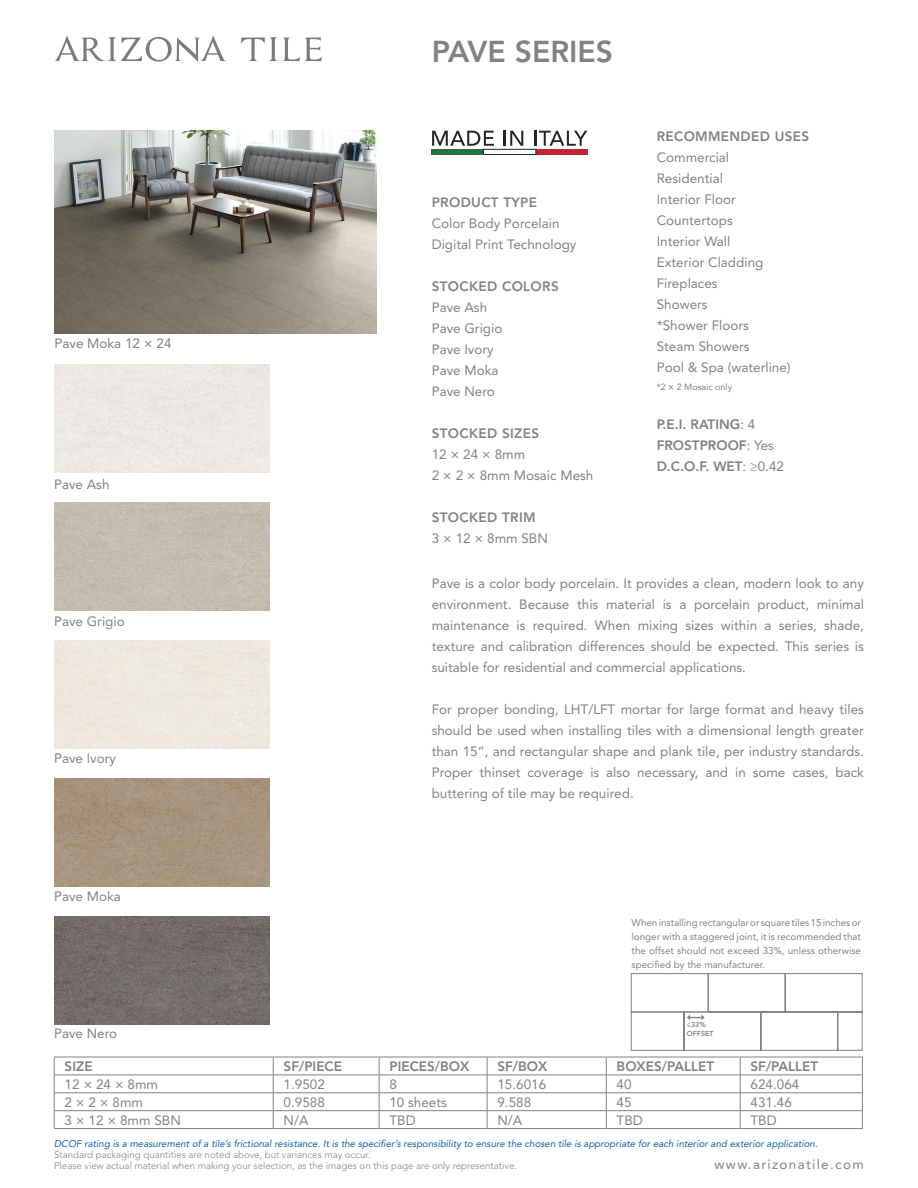
<style>
.page{position:relative;width:918px;height:1188px;background:#fff}
.page>*{position:absolute;margin:0;border:0;box-sizing:border-box;transform-origin:0 0}
.t1{font:800 30px "Avenir LT Std";color:#808285}
.t2{font:13.5px/21px "Avenir LT Std";color:#808385;text-align:justify}
.t3{font:13.5px/21px "Avenir LT Std";color:#808285}
.t4{font:800 13.5px/21px "Avenir LT Std";color:#808285}
.t5{font:800 13.5px/21px "Avenir LT Std";letter-spacing:.025em;color:#808385}
.t6{font:800 13.5px "Avenir LT Std";letter-spacing:.025em;color:#808285}
.t7{font:13.5px "Avenir LT Std";letter-spacing:.1em;color:#808285}
.t8{font:9.9px/14px "Avenir LT Std";color:#808385;text-align:justify}
.t9{font:italic 9.75px "Avenir LT Std";color:#125eaa}
.t10{font:300 9.75px "Avenir LT Std";color:#808385}
.t11{font:9px "Avenir LT Std";color:#808285}
.t12{font:800 7.05px/8.9px "Avenir LT Std";color:#808385}
.s1{font-weight:400}
.s2{font-weight:400;color:#808285}
.s3{font-weight:500}
</style>
<div class="page">
<svg style="left:55px;top:35px;width:171px;height:27px"></svg>
<svg style="left:241px;top:37px;width:81px;height:24px"></svg>
<svg style="left:432px;top:131px;width:62px;height:15px"></svg>
<svg style="left:504px;top:131px;width:19px;height:15px"></svg>
<svg style="left:534px;top:131px;width:53px;height:15px"></svg>
<div style="left:432px;top:149px;width:52px;height:6px;background:#227242"></div>
<div style="left:536px;top:149px;width:52px;height:6px;background:#be2531"></div>
<svg style="left:483px;top:149px;width:53px;height:6px"></svg>
<hr style="left:54px;top:1057px;width:219px;height:1px;background:#808285">
<hr style="left:273px;top:1057px;width:106px;height:1px;background:#808285">
<hr style="left:379px;top:1057px;width:108px;height:1px;background:#808285">
<hr style="left:487px;top:1057px;width:119px;height:1px;background:#808285">
<hr style="left:606px;top:1057px;width:134px;height:1px;background:#808285">
<hr style="left:740px;top:1057px;width:123px;height:1px;background:#808285">
<hr style="left:54px;top:1075px;width:219px;height:1px;background:#808285">
<hr style="left:273px;top:1075px;width:106px;height:1px;background:#808285">
<hr style="left:379px;top:1075px;width:108px;height:1px;background:#808285">
<hr style="left:487px;top:1075px;width:119px;height:1px;background:#808285">
<hr style="left:606px;top:1075px;width:134px;height:1px;background:#808285">
<hr style="left:740px;top:1075px;width:123px;height:1px;background:#808285">
<hr style="left:54px;top:1093px;width:219px;height:1px;background:#808285">
<hr style="left:273px;top:1093px;width:106px;height:1px;background:#808285">
<hr style="left:379px;top:1093px;width:108px;height:1px;background:#808285">
<hr style="left:487px;top:1093px;width:119px;height:1px;background:#808285">
<hr style="left:606px;top:1093px;width:134px;height:1px;background:#808285">
<hr style="left:740px;top:1093px;width:123px;height:1px;background:#808285">
<hr style="left:54px;top:1110px;width:219px;height:1px;background:#808285">
<svg style="left:54px;top:1057px;width:1px;height:71px"></svg>
<hr style="left:273px;top:1110px;width:106px;height:1px;background:#808285">
<svg style="left:273px;top:1057px;width:1px;height:71px"></svg>
<hr style="left:379px;top:1110px;width:108px;height:1px;background:#808285">
<svg style="left:379px;top:1057px;width:1px;height:71px"></svg>
<hr style="left:487px;top:1110px;width:119px;height:1px;background:#808285">
<svg style="left:487px;top:1057px;width:1px;height:71px"></svg>
<hr style="left:606px;top:1110px;width:134px;height:1px;background:#808285">
<svg style="left:606px;top:1057px;width:1px;height:71px"></svg>
<hr style="left:740px;top:1110px;width:123px;height:1px;background:#808285">
<svg style="left:740px;top:1057px;width:1px;height:71px"></svg>
<svg style="left:862px;top:1057px;width:1px;height:71px"></svg>
<hr style="left:54px;top:1128px;width:219px;height:1px;background:#808285">
<hr style="left:273px;top:1128px;width:106px;height:1px;background:#808285">
<hr style="left:379px;top:1128px;width:108px;height:1px;background:#808285">
<hr style="left:487px;top:1128px;width:119px;height:1px;background:#808285">
<hr style="left:606px;top:1128px;width:134px;height:1px;background:#808285">
<hr style="left:740px;top:1128px;width:123px;height:1px;background:#808285">
<div style="left:54px;top:365px;width:216px;height:108px;background:#ece8e4"></div>
<img style="left:54px;top:503px;width:216px;height:108px">
<div style="left:54px;top:640px;width:216px;height:108px;background:#eee8de"></div>
<img style="left:54px;top:778px;width:216px;height:108px">
<img style="left:54px;top:916px;width:216px;height:108px">
<img style="left:55px;top:131px;width:321px;height:203px">
<svg style="left:630px;top:973px;width:233px;height:78px"></svg>
<p class="t3" style="left:55px;top:333px;width:119px">Pave Moka 12 × 24</p>
<p class="t3" style="left:54px;top:473px;width:57px">Pave Ash</p>
<p class="t3" style="left:54px;top:611px;width:72px">Pave Grigio</p>
<p class="t3" style="left:54px;top:748px;width:64px">Pave Ivory</p>
<p class="t3" style="left:54px;top:886px;width:68px">Pave Moka</p>
<p class="t3" style="left:54px;top:1023px;width:65px">Pave Nero</p>
<h1 class="t1" style="left:432px;top:33px;width:183px">PAVE SERIES</h1>
<p class="t6" style="left:432px;top:194px;width:107px">PRODUCT TYPE</p>
<p class="t3" style="left:432px;top:213px;width:146px">Color Body Porcelain<br>Digital Print Technology</p>
<p class="t6" style="left:432px;top:278px;width:129px">STOCKED COLORS</p>
<p class="t3" style="left:432px;top:297px;width:72px">Pave Ash<br>Pave Grigio<br>Pave Ivory<br>Pave Moka<br>Pave Nero</p>
<p class="t6" style="left:432px;top:425px;width:109px">STOCKED SIZES</p>
<p class="t3" style="left:432px;top:444px;width:163px">12 × 24 × 8mm<br>2 × 2 × 8mm Mosaic Mesh</p>
<p class="t5" style="left:432px;top:507px;width:118px">STOCKED TRIM<br><span class="s1">3 × 12</span> <span class="s2">× 8mm</span> <span class="s1">SBN</span></p>
<p class="t5" style="left:657px;top:126px;width:154px">RECOMMENDED USES</p>
<p class="t2" style="left:657px;top:147px;width:136px;text-align:left">Commercial<br>Residential<br>Interior Floor<br>Countertops<br>Interior Wall<br>Exterior Cladding<br>Fireplaces<br>Showers<br>*Shower Floors<br>Steam Showers<br>Pool &amp; Spa (waterline)</p>
<p class="t11" style="left:657px;top:382px;width:77px">*2 <span class="s3">×</span> 2 Mosaic only</p>
<p class="t4" style="left:657px;top:413px;width:129px">P.E.I. RATING<span class="s1">: 4<br></span>FROSTPROOF<span class="s1">: Yes<br></span>D.C.O.F. WET<span class="s1">: ≥0.42</span></p>
<p class="t2" style="left:432px;top:573px;width:434px">Pave is a color body porcelain. It provides a clean, modern look to any environment. Because this material is a porcelain product, minimal maintenance is required. When mixing sizes within a series, shade, texture and calibration differences should be expected. This series is suitable for residential and commercial applications.</p>
<p class="t2" style="left:432px;top:699px;width:434px">For proper bonding, LHT/LFT mortar for large format and heavy tiles should be used when installing tiles with a dimensional length greater than 15”, and rectangular shape and plank tile, per industry standards.<br>Proper thinset coverage is also necessary, and in some cases, back buttering of tile may be required.</p>
<p class="t8" style="left:632px;top:916px;width:231px">When installing rectangular or square tiles 15 inches or longer with a staggered joint, it is recommended that the offset should not exceed 33%, unless otherwise specified by the manufacturer.</p>
<p class="t12" style="left:687px;top:1020px;width:28px">≤33%<br>OFFSET</p>
<p class="t4" style="left:65px;top:1056px;width:29px">SIZE</p>
<p class="t4" style="left:284px;top:1056px;width:60px">SF/PIECE</p>
<p class="t4" style="left:389px;top:1056px;width:81px">PIECES/BOX</p>
<p class="t4" style="left:497px;top:1056px;width:51px">SF/BOX</p>
<p class="t4" style="left:617px;top:1056px;width:99px">BOXES/PALLET</p>
<p class="t4" style="left:751px;top:1056px;width:69px">SF/PALLET</p>
<p class="t3" style="left:65px;top:1074px;width:95px">12 × 24 × 8mm</p>
<p class="t3" style="left:284px;top:1074px;width:43px">1.9502</p>
<p class="t3" style="left:389px;top:1074px;width:9px">8</p>
<p class="t3" style="left:497px;top:1074px;width:50px">15.6016</p>
<p class="t3" style="left:617px;top:1074px;width:17px">40</p>
<p class="t3" style="left:751px;top:1074px;width:50px">624.064</p>
<p class="t3" style="left:65px;top:1092px;width:80px">2 × 2 × 8mm</p>
<p class="t2" style="left:284px;top:1092px;width:43px">0.9588</p>
<p class="t2" style="left:389px;top:1092px;width:59px">10 sheets</p>
<p class="t2" style="left:497px;top:1092px;width:35px">9.588</p>
<p class="t2" style="left:617px;top:1092px;width:17px">45</p>
<p class="t2" style="left:751px;top:1092px;width:43px">431.46</p>
<p class="t3" style="left:65px;top:1110px;width:118px">3 × 12 × 8mm SBN</p>
<p class="t3" style="left:284px;top:1110px;width:27px">N/A</p>
<p class="t2" style="left:389px;top:1110px;width:28px">TBD</p>
<p class="t3" style="left:497px;top:1110px;width:27px">N/A</p>
<p class="t2" style="left:617px;top:1110px;width:28px">TBD</p>
<p class="t2" style="left:751px;top:1110px;width:28px">TBD</p>
<p class="t9" style="left:54px;top:1138px;width:765px">DCOF rating is a measurement of a tile’s frictional resistance. It is the specifier’s responsibility to ensure the chosen tile is appropriate for each interior and exterior application.</p>
<p class="t10" style="left:54px;top:1149px;width:318px">Standard packaging quantities are noted above, but variances may occur.</p>
<p class="t10" style="left:54px;top:1160px;width:464px">Please view actual material when making your selection, as the images on this page are only representative.</p>
<p class="t7" style="left:715px;top:1156px;width:151px">www.arizonatile.com</p>
</div>
